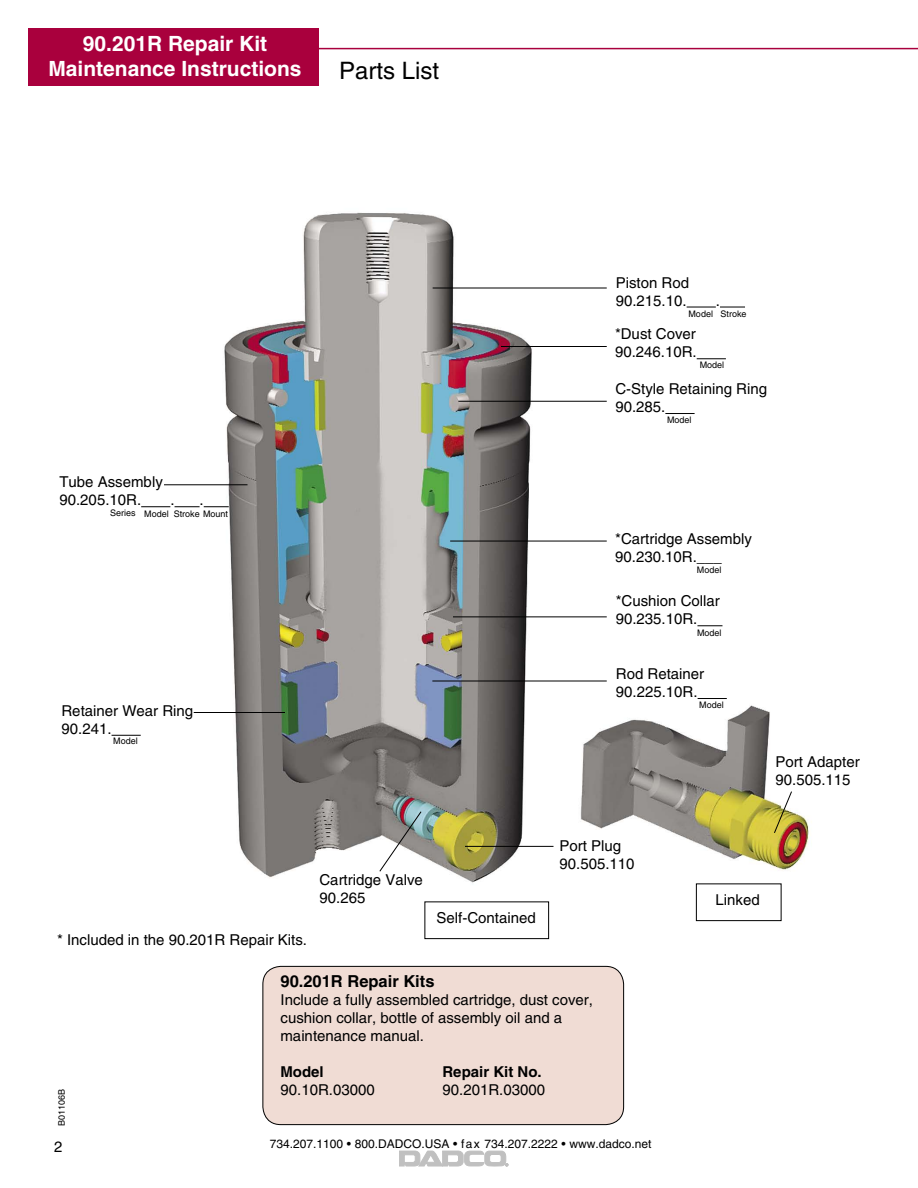
<style>
.page{position:relative;width:918px;height:1188px;background:#fff}
.page>*{position:absolute;margin:0;border:0;box-sizing:border-box;transform-origin:0 0}
.t1{font:24px "Helvetica LT Std";color:#000}
.t2{font:700 21px/25.2px "Helvetica LT Std";color:#fff;text-align:center}
.t3{font:700 16.5px "Helvetica LT Std";color:#000}
.t4{font:15px/18px "Helvetica LT Std";color:#000}
.t5{font:700 15px "Helvetica LT Std";color:#000}
.t6{font:12px "Helvetica LT Std";color:#000}
.t7{font:9px "Helvetica LT Std";color:#000}
</style>
<div class="page">
<img style="left:172px;top:212px;width:637px;height:694px">
<hr style="left:164px;top:484px;width:84px;height:1px;background:#000">
<hr style="left:194px;top:712px;width:91px;height:1px;background:#000">
<svg style="left:379px;top:811px;width:43px;height:61px"></svg>
<hr style="left:465px;top:846px;width:89px;height:1px;background:#000">
<svg style="left:773px;top:791px;width:20px;height:43px"></svg>
<hr style="left:432px;top:681px;width:175px;height:1px;background:#000">
<hr style="left:458px;top:401px;width:149px;height:1px;background:#000">
<hr style="left:433px;top:288px;width:174px;height:1px;background:#000">
<svg style="left:687px;top:307px;width:58px;height:1px"></svg>
<hr style="left:665px;top:413px;width:30px;height:1px;background:#000">
<hr style="left:450px;top:541px;width:157px;height:1px;background:#000">
<svg style="left:698px;top:698px;width:29px;height:1px"></svg>
<svg style="left:112px;top:735px;width:29px;height:1px"></svg>
<svg style="left:141px;top:506px;width:88px;height:1px"></svg>
<hr style="left:501px;top:346px;width:106px;height:1px;background:#000">
<svg style="left:697px;top:358px;width:29px;height:1px"></svg>
<div style="left:424px;top:902px;width:125px;height:37px;border:1px solid #000"></div>
<div style="left:696px;top:884px;width:86px;height:37px;border:1px solid #000"></div>
<hr style="left:453px;top:616px;width:154px;height:1px;background:#000">
<svg style="left:697px;top:625px;width:25px;height:1px"></svg>
<div style="left:262px;top:966px;width:362px;height:159px;background:#f0dcd4"></div>
<svg style="left:399px;top:1151px;width:109px;height:15px"></svg>
<hr style="left:270px;top:48px;width:648px;height:1px;background:#a9003d">
<div style="left:29px;top:29px;width:290px;height:57px;background:#a9003d"></div>
<h2 class="t2" style="left:48px;top:30px;width:255px">90.201R Repair Kit<br>Maintenance Instructions</h2>
<h1 class="t1" style="left:339px;top:56px;width:102px">Parts List</h1>
<p class="t4" style="left:59px;top:473px;width:105px">Tube Assembly<br>90.205.10R.</p>
<p class="t4" style="left:170px;top:491px;width:6px">.</p>
<p class="t4" style="left:200px;top:491px;width:6px">.</p>
<p class="t7" style="left:144px;top:508px;width:85px">Model Stroke Mount</p>
<p class="t7" style="left:110px;top:508px;width:27px">Series</p>
<p class="t4" style="left:62px;top:701px;width:133px">Retainer Wear Ring<br>90.241.</p>
<p class="t7" style="left:113px;top:736px;width:26px">Model</p>
<p class="t4" style="left:616px;top:273px;width:75px">Piston Rod<br>90.215.10.</p>
<p class="t4" style="left:716px;top:291px;width:6px">.</p>
<p class="t7" style="left:688px;top:309px;width:60px">Model Stroke</p>
<p class="t4" style="left:615px;top:325px;width:83px">*Dust Cover<br>90.246.10R.</p>
<p class="t7" style="left:700px;top:360px;width:26px">Model</p>
<p class="t4" style="left:615px;top:380px;width:153px">C-Style Retaining Ring<br>90.285.</p>
<p class="t7" style="left:667px;top:414px;width:26px">Model</p>
<p class="t4" style="left:615px;top:530px;width:138px">*Cartridge Assembly<br>90.230.10R.___</p>
<p class="t7" style="left:697px;top:564px;width:26px">Model</p>
<p class="t4" style="left:616px;top:592px;width:106px">*Cushion Collar<br>90.235.10R.</p>
<p class="t7" style="left:697px;top:627px;width:26px">Model</p>
<p class="t4" style="left:616px;top:665px;width:90px">Rod Retainer<br>90.225.10R.</p>
<p class="t7" style="left:699px;top:699px;width:26px">Model</p>
<p class="t4" style="left:776px;top:752px;width:86px">Port Adapter<br>90.505.115</p>
<p class="t4" style="left:57px;top:931px;width:252px">* Included in the 90.201R Repair Kits.</p>
<p class="t4" style="left:320px;top:871px;width:105px">Cartridge Valve<br>90.265</p>
<p class="t4" style="left:436px;top:908px;width:101px">Self-Contained</p>
<p class="t4" style="left:560px;top:836px;width:77px">Port Plug<br>90.505.110</p>
<p class="t7" style="left:56px;top:1126px;width:39px;rotate:-90deg">B01106B</p>
<p class="t4" style="left:54px;top:1138px;width:10px">2</p>
<p class="t3" style="left:280px;top:971px;width:156px">90.201R Repair Kits</p>
<p class="t4" style="left:280px;top:991px;width:314px">Include a fully assembled cartridge, dust cover, cushion collar, bottle of assembly oil and a maintenance manual.</p>
<p class="t5" style="left:280px;top:1062px;width:45px">Model</p>
<p class="t5" style="left:442px;top:1062px;width:101px">Repair Kit No.</p>
<p class="t4" style="left:280px;top:1081px;width:96px">90.10R.03000</p>
<p class="t4" style="left:442px;top:1081px;width:104px">90.201R.03000</p>
<p class="t6" style="left:270px;top:1137px;width:383px">734.207.1100 • 800.DADCO.USA • fax 734.207.2222 • www.dadco.net</p>
<p class="t4" style="left:716px;top:890px;width:46px">Linked</p>
</div>
